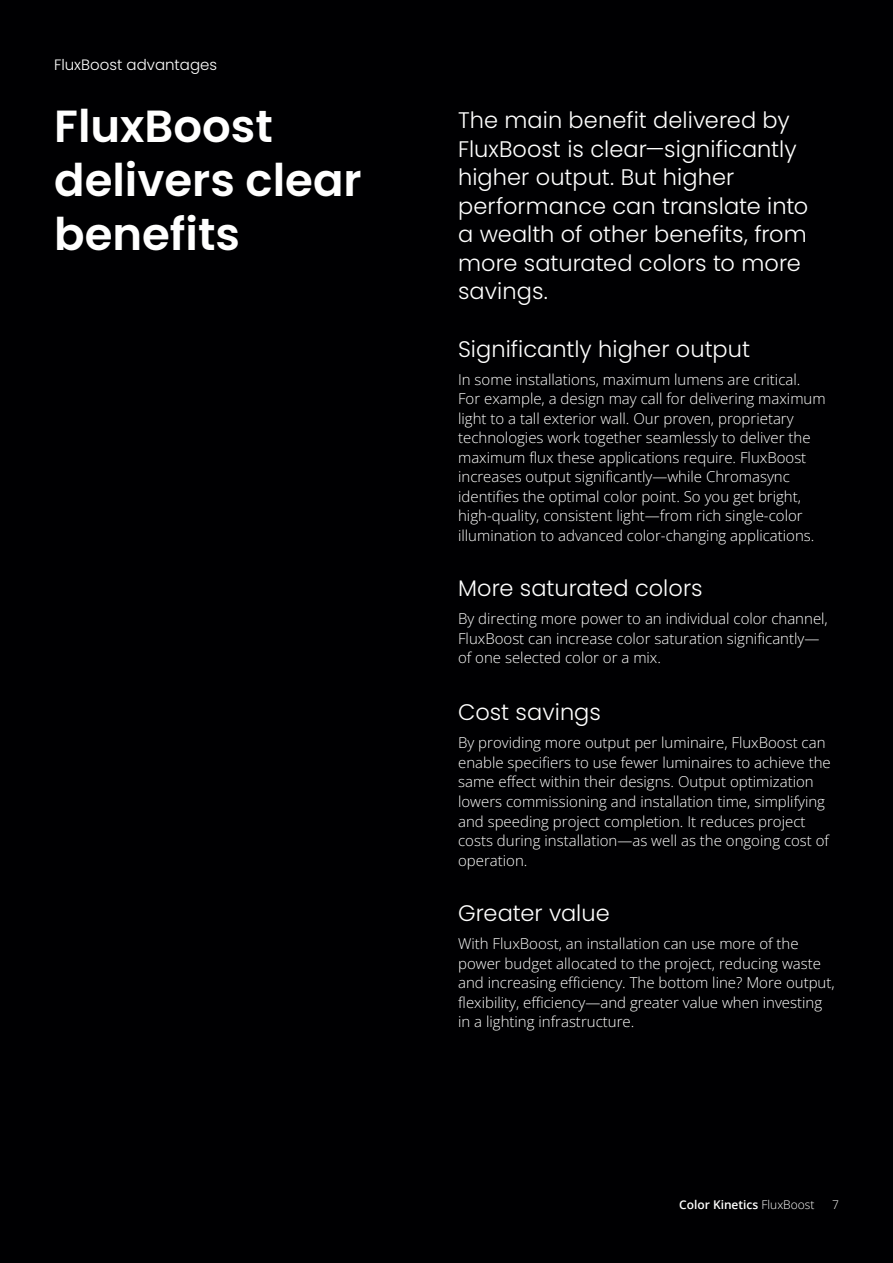
<style>
.page{position:relative;width:893px;height:1263px;background:#000002}
.page>*{position:absolute;margin:0;border:0;box-sizing:border-box;transform-origin:0 0}
.t1{font:600 45px/54px "Poppins";color:#fff}
.Body_Copy{font:300 22.5px/28.5px "Poppins";color:#fff}
.Body_Copy-2{font:15px/19.5px "Open Sans";color:#fff}
.t2{font:300 15px "Poppins";color:#fff}
.t3{font:600 12px "Open Sans";color:#fff}
.t4{font:12px "Open Sans";color:#fff}
.s1{font-weight:400}
</style>
<div class="page">
<p class="t2" style="left:54px;top:56px;width:165px">FluxBoost advantages</p>
<p class="t1" style="left:54px;top:100px;width:309px">FluxBoost delivers clear benefits</p>
<p class="Body_Copy" style="left:458px;top:106px;width:352px">The main benefit delivered by<br>FluxBoost is clear—significantly higher output. But higher performance can translate into a wealth of other benefits, from more saturated colors to more savings.</p>
<p class="Body_Copy" style="left:458px;top:335px;width:293px">Significantly higher output</p>
<p class="Body_Copy-2" style="left:458px;top:369px;width:369px">In some installations, maximum lumens are critical.<br>For example, a design may call for delivering maximum light to a tall exterior wall. Our proven, proprietary technologies work together seamlessly to deliver the maximum flux these applications require. FluxBoost increases output significantly—while Chromasync identifies the optimal color point. So you get bright, high-quality, consistent light—from rich single-color illumination to advanced color-changing applications.</p>
<p class="Body_Copy" style="left:458px;top:574px;width:246px">More saturated colors</p>
<p class="Body_Copy-2" style="left:458px;top:609px;width:371px">By directing more power to an individual color channel,<br>FluxBoost can increase color saturation significantly— of one selected color or a mix.</p>
<p class="Body_Copy" style="left:458px;top:698px;width:144px">Cost savings</p>
<p class="Body_Copy-2" style="left:458px;top:733px;width:374px">By providing more output per luminaire, FluxBoost can enable specifiers to use fewer luminaires to achieve the same effect within their designs. Output optimization lowers commissioning and installation time, simplifying and speeding project completion. It reduces project costs during installation—as well as the ongoing cost of operation.</p>
<p class="Body_Copy" style="left:458px;top:899px;width:153px">Greater value</p>
<p class="Body_Copy-2" style="left:458px;top:933px;width:378px">With FluxBoost, an installation can use more of the power budget allocated to the project, reducing waste and increasing efficiency. The bottom line? More output, flexibility, efficiency—and greater value when investing in a lighting infrastructure.</p>
<p class="t3" style="left:679px;top:1196px;width:137px">Color Kinetics <span class="s1">FluxBoost</span></p>
<p class="t4" style="left:832px;top:1196px;width:8px">7</p>
</div>
